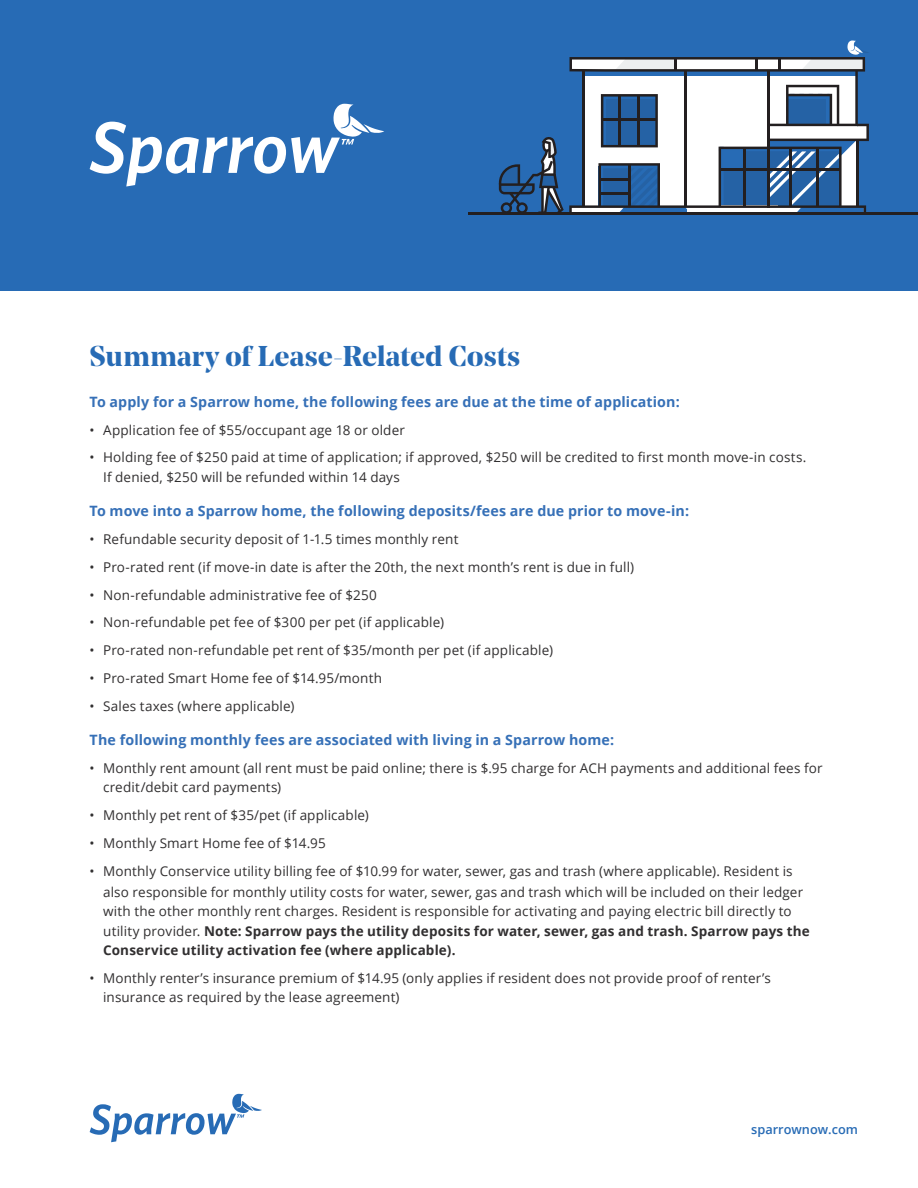
<style>
.page{position:relative;width:918px;height:1188px;background:#fff}
.page>*{position:absolute;margin:0;border:0;box-sizing:border-box;transform-origin:0 0}
.t1{font:700 28.5px "Noe Display";letter-spacing:.01em;color:#276bb5}
.sub{font:700 14.25px "Open Sans";letter-spacing:.01em;color:#3670b7}
.bullets{font:13.5px/19.5px "Open Sans";letter-spacing:.01em;color:#312f30}
.bullets-2{font:700 13.5px/19.5px "Open Sans";letter-spacing:.01em;color:#312f30}
.t2{font:600 12.75px "Open Sans";color:#276bb5}
.s1{font-weight:400}
</style>
<div class="page">
<div style="left:0;top:0;width:918px;height:290px;background:#276bb5"></div>
<svg style="left:90px;top:104px;width:294px;height:83px"></svg>
<svg style="left:90px;top:1094px;width:172px;height:48px"></svg>
<hr style="left:468px;top:212px;width:450px;height:3px;background:#231f20">
<svg style="left:499px;top:40px;width:370px;height:172px"></svg>
<p class="t1" style="left:90px;top:337px;width:432px">Summary of Lease-Related Costs</p>
<p class="sub" style="left:90px;top:392px;width:592px">To apply for a Sparrow home, the following fees are due at the time of application:</p>
<p class="bullets" style="left:90px;top:420px;width:317px">• Application fee of $55/occupant age 18 or older</p>
<p class="bullets" style="left:103px;top:447px;width:705px;text-indent:-14px">• Holding fee of $250 paid at time of application; if approved, $250 will be credited to first month move-in costs.<br>If denied, $250 will be refunded within 14 days</p>
<p class="sub" style="left:90px;top:501px;width:601px">To move into a Sparrow home, the following deposits/fees are due prior to move-in:</p>
<p class="bullets" style="left:90px;top:529px;width:370px">• Refundable security deposit of 1-1.5 times monthly rent</p>
<p class="bullets" style="left:90px;top:557px;width:546px">• Pro-rated rent (if move-in date is after the 20th, the next month’s rent is due in full)</p>
<p class="bullets" style="left:90px;top:585px;width:289px">• Non-refundable administrative fee of $250</p>
<p class="bullets" style="left:90px;top:612px;width:356px">• Non-refundable pet fee of $300 per pet (if applicable)</p>
<p class="bullets" style="left:90px;top:640px;width:465px">• Pro-rated non-refundable pet rent of $35/month per pet (if applicable)</p>
<p class="bullets" style="left:90px;top:668px;width:294px">• Pro-rated Smart Home fee of $14.95/month</p>
<p class="bullets" style="left:90px;top:696px;width:206px">• Sales taxes (where applicable)</p>
<p class="sub" style="left:90px;top:730px;width:526px">The following monthly fees are associated with living in a Sparrow home:</p>
<p class="bullets" style="left:103px;top:758px;width:721px;text-indent:-14px">• Monthly rent amount (all rent must be paid online; there is $.95 charge for ACH payments and additional fees for credit/debit card payments)</p>
<p class="bullets" style="left:90px;top:805px;width:281px">• Monthly pet rent of $35/pet (if applicable)</p>
<p class="bullets" style="left:90px;top:833px;width:238px">• Monthly Smart Home fee of $14.95</p>
<p class="bullets" style="left:103px;top:860px;width:702px;line-height:21px;text-indent:-14px">• Monthly Conservice utility billing fee of $10.99 for water, sewer, gas and trash (where applicable). Resident is also responsible for monthly utility costs for water, sewer, gas and trash which will be included on their ledger</p>
<p class="bullets-2" style="left:103px;top:901px;width:708px"><span class="s1">with the other monthly rent charges. Resident is responsible for activating and paying electric bill directly to utility provider.</span> Note: Sparrow pays the utility deposits for water, sewer, gas and trash. Sparrow pays the<br>Conservice utility activation fee (where applicable).</p>
<p class="bullets" style="left:103px;top:968px;width:669px;text-indent:-14px">• Monthly renter’s insurance premium of $14.95 (only applies if resident does not provide proof of renter’s insurance as required by the lease agreement)</p>
<p class="t2" style="left:751px;top:1120px;width:108px">sparrownow.com</p>
</div>
